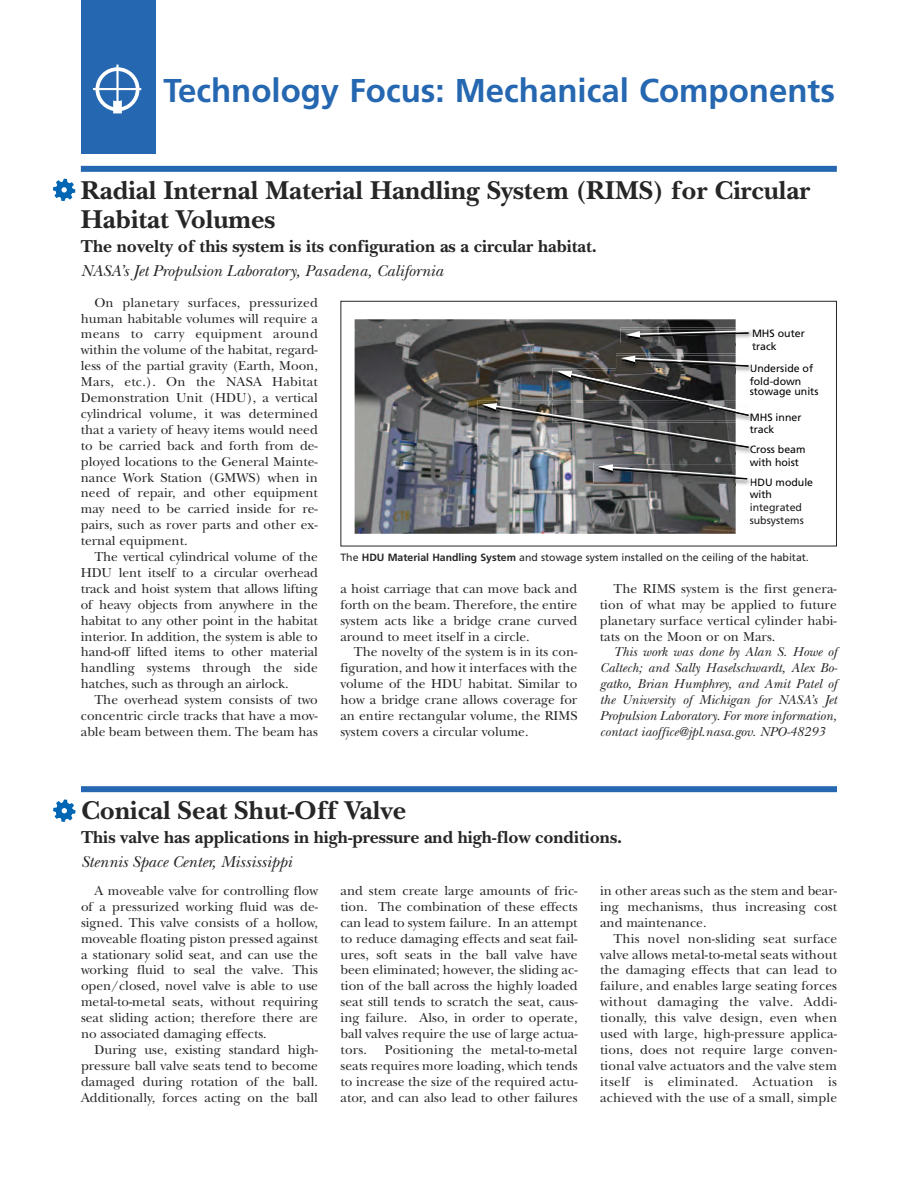
<style>
.page{position:relative;width:918px;height:1188px;background:#fff}
.page>*{position:absolute;margin:0;border:0;box-sizing:border-box;transform-origin:0 0}
.t1{font:700 33px "Frutiger";color:#2567b0}
.t2{font:700 27px/29.4px "New Baskerville";color:#272627}
.t3{font:700 18px "New Baskerville";color:#272627}
.t4{font:italic 16.5px "New Baskerville";color:#272627}
.t5{font:13.5px/15.9px "New Baskerville";color:#272627;text-align:justify}
.t6{font:italic 13.5px/15.9px "New Baskerville";color:#272627;text-align:justify}
.t7{font:10.5px/12.8px "Frutiger";color:#050504}
.t8{font:10.5px "Frutiger";color:#272627}
.t9{font:10.5px/12.8px "Frutiger";color:#231f20}
.s1{font-weight:700}
</style>
<div class="page">
<div style="left:81px;top:0;width:75px;height:153px;background:#2567b0"></div>
<div style="left:95px;top:67px;width:45px;height:44px;border:4px solid #fff;border-radius:50%"></div>
<hr style="left:116px;top:65px;width:3px;height:47px;background:#fff">
<hr style="left:93px;top:88px;width:48px;height:2px;background:#fff">
<svg style="left:113px;top:100px;width:9px;height:13px"></svg>
<div style="left:81px;top:166px;width:756px;height:6px;background:#2567b0"></div>
<img style="left:355px;top:319px;width:381px;height:215px">
<img style="left:621px;top:327px;width:115px;height:18px">
<img style="left:621px;top:330px;width:4px;height:13px">
<svg style="left:625px;top:330px;width:127px;height:15px;background:#5a5b5b"></svg>
<img style="left:616px;top:353px;width:120px;height:3px">
<img style="left:477px;top:401px;width:5px;height:51px">
<svg style="left:482px;top:356px;width:269px;height:97px;background:#636363"></svg>
<img style="left:594px;top:464px;width:4px;height:20px">
<svg style="left:598px;top:462px;width:152px;height:24px;background:#6a6b6d"></svg>
<div style="left:340px;top:301px;width:497px;height:245px;border:1px solid #272627"></div>
<svg style="left:53px;top:179px;width:22px;height:22px"></svg>
<div style="left:81px;top:786px;width:756px;height:6px;background:#2567b0"></div>
<svg style="left:53px;top:800px;width:23px;height:22px"></svg>
<h1 class="t1" style="left:163px;top:77px;width:673px">Technology Focus: Mechanical Components</h1>
<h2 class="t2" style="left:81px;top:179px;width:731px">Radial Internal Material Handling System (RIMS) for Circular<br>Habitat Volumes</h2>
<h3 class="t3" style="left:81px;top:240px;width:518px">The novelty of this system is its configuration as a circular habitat.</h3>
<p class="t4" style="left:81px;top:265px;width:364px">NASA’s Jet Propulsion Laboratory, Pasadena, California</p>
<p class="t5" style="left:81px;top:296px;width:239px;text-indent:13px">On planetary surfaces, pressurized human habitable volumes will require a means to carry equipment around within the volume of the habitat, regard&shy;less of the partial gravity (Earth, Moon, Mars, etc.). On the NASA Habitat Demonstration Unit (HDU), a vertical cylindrical volume, it was determined that a variety of heavy items would need to be carried back and forth from de&shy;ployed locations to the General Mainte&shy;nance Work Station (GMWS) when in need of repair, and other equipment may need to be carried inside for re&shy;pairs, such as rover parts and other ex&shy;ternal equipment.</p>
<p class="t5" style="left:81px;top:550px;width:239px;text-indent:13px">The vertical cylindrical volume of the HDU lent itself to a circular overhead track and hoist system that allows lifting of heavy objects from anywhere in the habitat to any other point in the habitat interior. In addition, the system is able to hand-off lifted items to other material handling systems through the side hatches, such as through an airlock.</p>
<p class="t5" style="left:81px;top:693px;width:239px;text-indent:13px">The overhead system consists of two concentric circle tracks that have a mov&shy;able beam between them. The beam has</p>
<p class="t7" style="left:752px;top:328px;width:54px">MHS outer track</p>
<p class="t7" style="left:750px;top:363px;width:65px">Underside of fold-down</p>
<p class="t7" style="left:750px;top:386px;width:70px">stowage units</p>
<p class="t7" style="left:750px;top:411px;width:53px">MHS inner track</p>
<p class="t7" style="left:750px;top:444px;width:57px">Cross beam with hoist</p>
<p class="t7" style="left:750px;top:476px;width:65px">HDU module with</p>
<p class="t9" style="left:750px;top:502px;width:56px">integrated subsystems</p>
<p class="t8" style="left:340px;top:553px;width:470px">The <span class="s1">HDU Material Handling System</span> and stowage system installed on the ceiling of the habitat.</p>
<p class="t5" style="left:340px;top:582px;width:239px">a hoist carriage that can move back and forth on the beam. Therefore, the entire system acts like a bridge crane curved around to meet itself in a circle.</p>
<p class="t5" style="left:340px;top:646px;width:239px;text-indent:14px">The novelty of the system is in its con&shy;figuration, and how it interfaces with the volume of the HDU habitat. Similar to how a bridge crane allows coverage for an entire rectangular volume, the RIMS system covers a circular volume.</p>
<p class="t5" style="left:600px;top:582px;width:239px;text-indent:13px">The RIMS system is the first genera&shy;tion of what may be applied to future planetary surface vertical cylinder habi&shy;tats on the Moon or on Mars.</p>
<p class="t6" style="left:600px;top:646px;width:239px;text-indent:14px">This work was done by Alan S. Howe of Caltech; and Sally Haselschwardt, Alex Bo&shy;gatko, Brian Humphrey, and Amit Patel of the University of Michigan for NASA’s Jet Propulsion Laboratory. For more information, contact iaoffice@jpl.nasa.gov. NPO-48293</p>
<h2 class="t2" style="left:81px;top:799px;width:327px">Conical Seat Shut-Off Valve</h2>
<h3 class="t3" style="left:81px;top:831px;width:543px">This valve has applications in high-pressure and high-flow conditions.</h3>
<p class="t4" style="left:81px;top:856px;width:212px">Stennis Space Center, Mississippi</p>
<p class="t5" style="left:81px;top:884px;width:239px;text-indent:13px">A moveable valve for controlling flow of a pressurized working fluid was de&shy;signed. This valve consists of a hollow, moveable floating piston pressed against a stationary solid seat, and can use the working fluid to seal the valve. This open/closed, novel valve is able to use metal-to-metal seats, without requiring seat sliding action; therefore there are no associated damaging effects.</p>
<p class="t5" style="left:81px;top:1043px;width:239px;text-indent:13px">During use, existing standard high&shy;pressure ball valve seats tend to become damaged during rotation of the ball.<br>Additionally, forces acting on the ball</p>
<p class="t5" style="left:341px;top:884px;width:239px">and stem create large amounts of fric&shy;tion. The combination of these effects can lead to system failure. In an attempt to reduce damaging effects and seat fail&shy;ures, soft seats in the ball valve have been eliminated; however, the sliding ac&shy;tion of the ball across the highly loaded seat still tends to scratch the seat, caus&shy;ing failure. Also, in order to operate, ball valves require the use of large actua&shy;tors.</p>
<p class="t5" style="left:341px;top:1043px;width:239px;text-indent:44px">Positioning the metal-to-metal seats requires more loading, which tends to increase the size of the required actu&shy;ator, and can also lead to other failures</p>
<p class="t5" style="left:600px;top:884px;width:239px">in other areas such as the stem and bear&shy;ing mechanisms, thus increasing cost and maintenance.</p>
<p class="t5" style="left:600px;top:932px;width:239px;text-indent:14px">This novel non-sliding seat surface valve allows metal-to-metal seats without the damaging effects that can lead to failure, and enables large seating forces without damaging the valve. Addi&shy;tionally, this valve design, even when used with large, high-pressure applica&shy;tions, does not require large conven&shy;tional valve actuators and the valve stem itself is eliminated. Actuation is achieved with the use of a small, simple</p>
</div>
